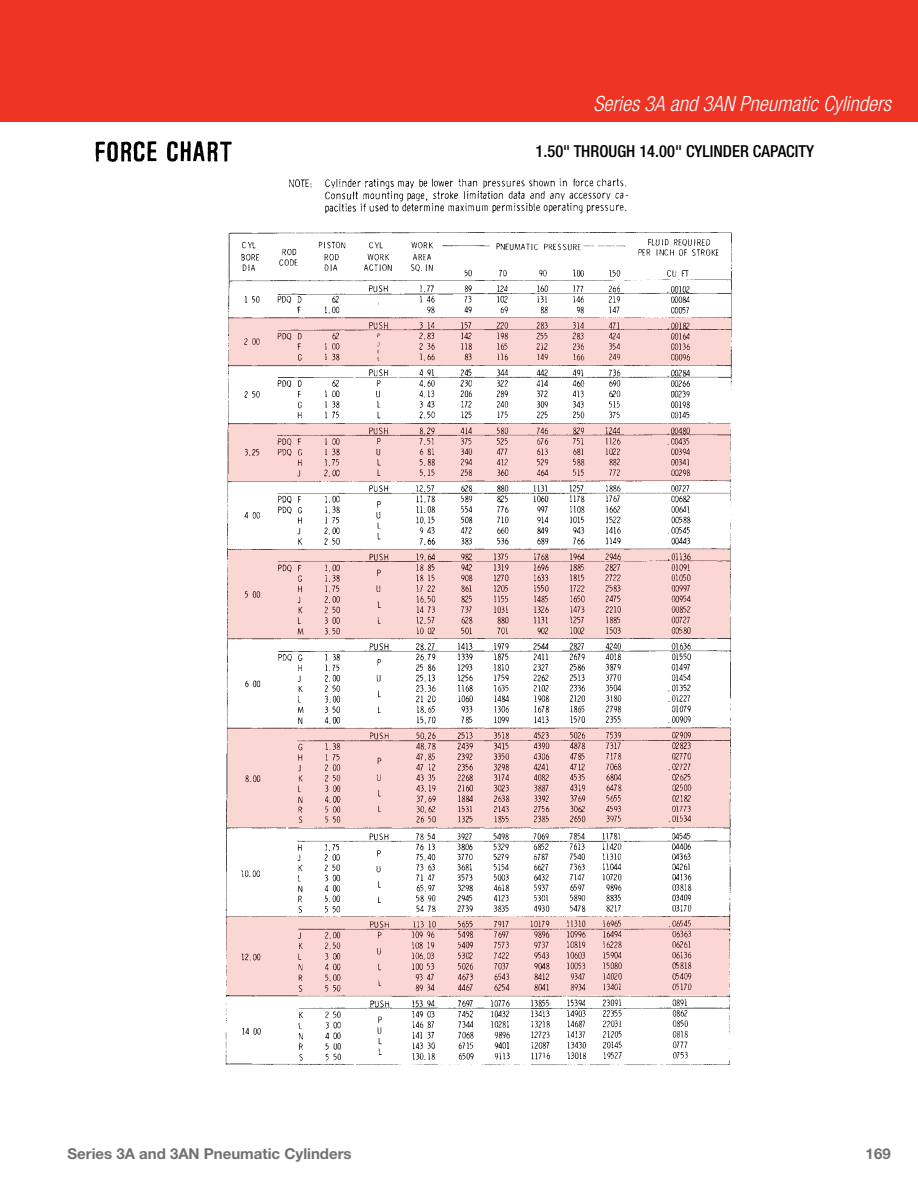
<style>
.page{position:relative;width:918px;height:1188px;background:#fff}
.page>*{position:absolute;margin:0;border:0;box-sizing:border-box;transform-origin:0 0}
.t1{font:italic 300 condensed 21px "Helvetica Neue";color:#fff}
.t2{font:500 condensed 16.5px "Helvetica Neue";color:#000}
.t3{font:700 15px "Helvetica Neue";color:#717074}
</style>
<div class="page">
<div style="left:0;top:0;width:918px;height:121px;background:#ee3424"></div>
<img style="left:95px;top:141px;width:637px;height:924px">
<svg style="left:228px;top:318px;width:503px;height:48px"></svg>
<svg style="left:228px;top:423px;width:502px;height:59px"></svg>
<svg style="left:228px;top:549px;width:502px;height:90px;fill:#fbd7d4"></svg>
<svg style="left:227px;top:728px;width:503px;height:99px;fill:#fbd7d4"></svg>
<svg style="left:226px;top:916px;width:503px;height:80px"></svg>
<div style="left:231px;top:147px;width:300px;height:13px;background:#fff"></div>
<div style="left:533px;top:136px;width:293px;height:25px;background:#fff"></div>
<h1 class="t1" style="left:593px;top:92px;width:299px">Series 3A and 3AN Pneumatic Cylinders</h1>
<p class="t2" style="left:536px;top:141px;width:280px">1.50" THROUGH 14.00" CYLINDER CAPACITY</p>
<p class="t3" style="left:68px;top:1145px;width:286px">Series 3A and 3AN Pneumatic Cylinders</p>
<p class="t3" style="left:866px;top:1145px;width:27px">169</p>
</div>
